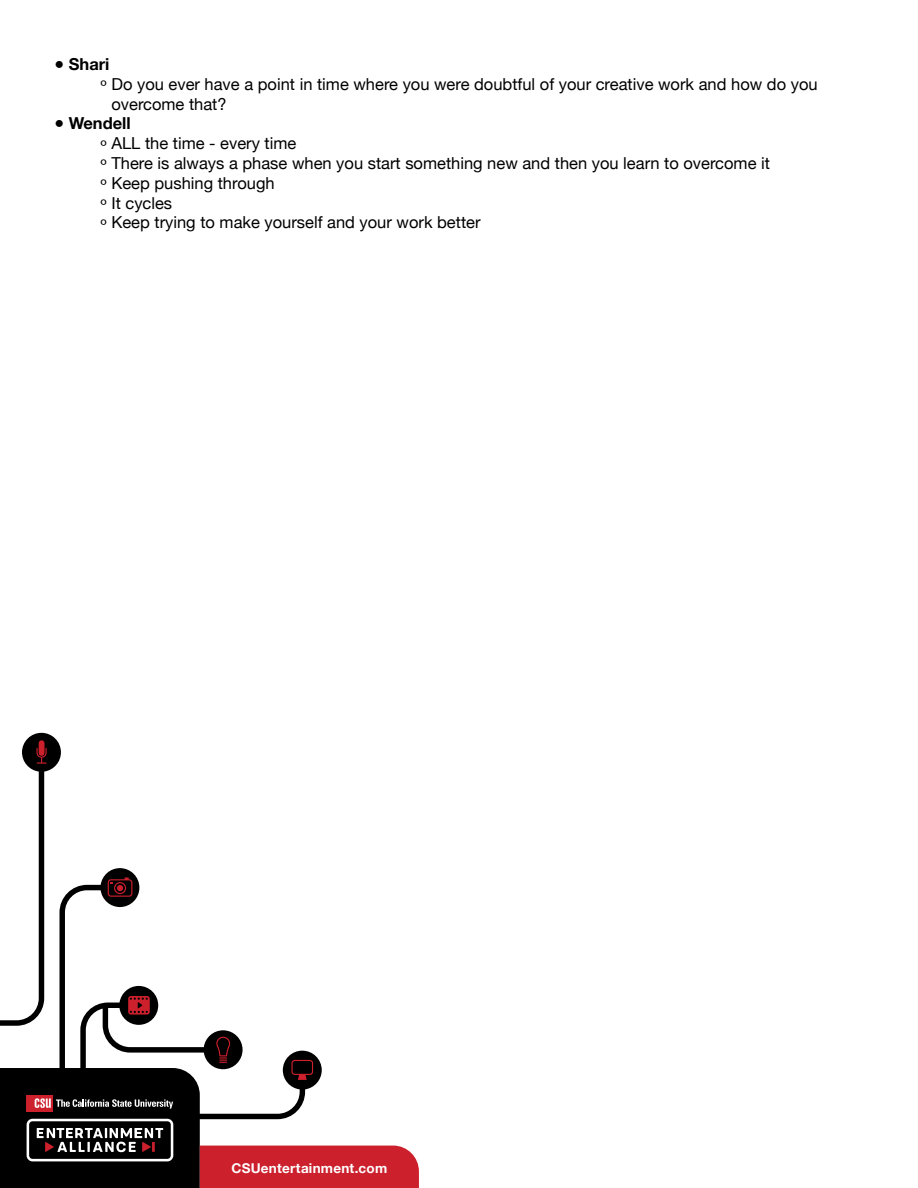
<style>
.page{position:relative;width:918px;height:1188px;background:#fff}
.page>*{position:absolute;margin:0;border:0;box-sizing:border-box;transform-origin:0 0}
.t1{font:16.5px/19.8px "Helvetica Neue";color:#000}
.t2{font:700 16.5px "Helvetica Neue";color:#000}
.t3{font:700 13.5px "Helvetica Neue";letter-spacing:.015em;color:#fff}
</style>
<div class="page">
<svg style="left:0;top:733px;width:419px;height:455px"></svg>
<p class="t2" style="left:54px;top:51px;width:57px">● Shari</p>
<p class="t1" style="left:111px;top:75px;width:708px;text-indent:-11px">º Do you ever have a point in time where you were doubtful of your creative work and how do you overcome that?</p>
<p class="t2" style="left:54px;top:111px;width:78px">● Wendell</p>
<p class="t1" style="left:100px;top:134px;width:671px">º ALL the time - every time<br>º There is always a phase when you start something new and then you learn to overcome it º Keep pushing through<br>º It cycles<br>º Keep trying to make yourself and your work better</p>
<p class="t3" style="left:231px;top:1158px;width:157px">CSUentertainment.com</p>
</div>
